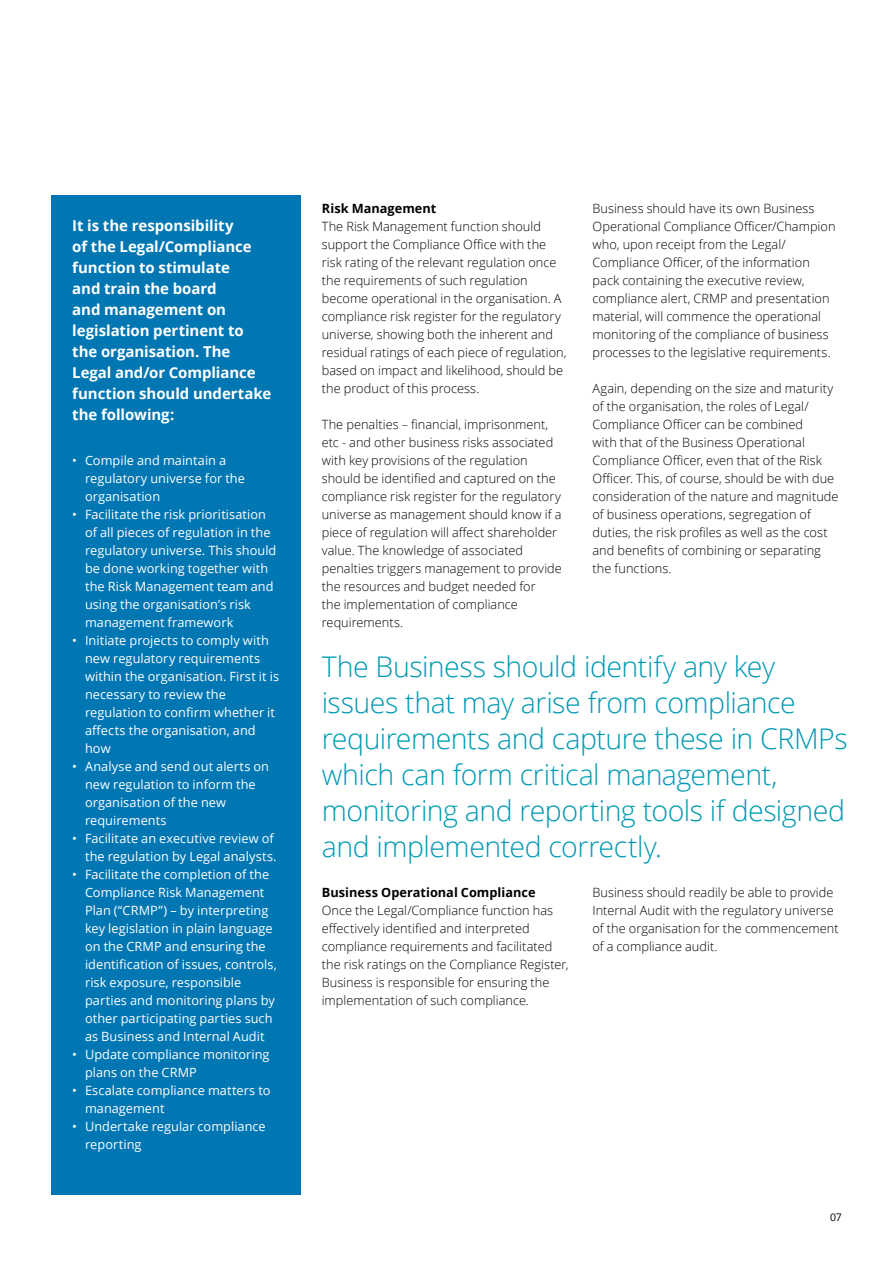
<style>
.page{position:relative;width:893px;height:1263px;background:#fff}
.page>*{position:absolute;margin:0;border:0;box-sizing:border-box;transform-origin:0 0}
.t1{font:300 28.5px/36px "Open Sans";letter-spacing:-.015em;color:#0099b3}
.t2{font:700 15px/21px "Open Sans";letter-spacing:-.005em;color:#fff}
.t3{font:300 12.75px/18px "Open Sans";letter-spacing:.005em;color:#000}
.t4{font:12.75px/18px "Open Sans";letter-spacing:.005em;color:#fff}
.t5{font:700 12.75px "Open Sans";color:#000}
.t6{font:10.5px "Open Sans";color:#000}
</style>
<div class="page">
<div style="left:51px;top:195px;width:249px;height:999px;background:#0076b3"></div>
<p class="t2" style="left:72px;top:215px;width:201px">It is the responsibility<br>of the Legal/Compliance function to stimulate<br>and train the board<br>and management on legislation pertinent to the organisation. The<br>Legal and/or Compliance function should undertake the following:</p>
<p class="t4" style="left:85px;top:451px;width:161px;text-indent:-13px">• Compile and maintain a regulatory universe for the organisation</p>
<p class="t4" style="left:85px;top:505px;width:193px;text-indent:-13px">• Facilitate the risk prioritisation of all pieces of regulation in the regulatory universe. This should be done working together with the Risk Management team and using the organisation’s risk management framework</p>
<p class="t4" style="left:85px;top:631px;width:196px;text-indent:-13px">• Initiate projects to comply with new regulatory requirements within the organisation. First it is necessary to review the regulation to confirm whether it affects the organisation, and how</p>
<p class="t4" style="left:85px;top:757px;width:186px;text-indent:-13px">• Analyse and send out alerts on new regulation to inform the organisation of the new requirements</p>
<p class="t4" style="left:72px;top:829px;width:206px;text-align:right">• Facilitate an executive review of the regulation by Legal analysts.</p>
<p class="t4" style="left:85px;top:865px;width:193px;text-indent:-13px">• Facilitate the completion of the<br>Compliance Risk Management<br>Plan (“CRMP”) – by interpreting key legislation in plain language on the CRMP and ensuring the identification of issues, controls, risk exposure, responsible parties and monitoring plans by other participating parties such as Business and Internal Audit</p>
<p class="t4" style="left:85px;top:1045px;width:186px;text-indent:-13px">• Update compliance monitoring plans on the CRMP</p>
<p class="t4" style="left:85px;top:1081px;width:187px;text-indent:-13px">• Escalate compliance matters to management</p>
<p class="t4" style="left:85px;top:1117px;width:182px;text-indent:-13px">• Undertake regular compliance reporting</p>
<p class="t5" style="left:322px;top:199px;width:116px">Risk Management</p>
<p class="t3" style="left:322px;top:217px;width:246px">The Risk Management function should support the Compliance Office with the risk rating of the relevant regulation once the requirements of such regulation become operational in the organisation. A compliance risk register for the regulatory universe, showing both the inherent and residual ratings of each piece of regulation, based on impact and likelihood, should be the product of this process.</p>
<p class="t3" style="left:322px;top:415px;width:242px">The penalties – financial, imprisonment, etc - and other business risks associated with key provisions of the regulation should be identified and captured on the compliance risk register for the regulatory universe as management should know if a piece of regulation will affect shareholder value. The knowledge of associated penalties triggers management to provide the resources and budget needed for<br>the implementation of compliance requirements.</p>
<p class="t3" style="left:592px;top:199px;width:245px">Business should have its own Business Operational Compliance Officer/Champion who, upon receipt from the Legal/ Compliance Officer, of the information pack containing the executive review, compliance alert, CRMP and presentation material, will commence the operational monitoring of the compliance of business processes to the legislative requirements.</p>
<p class="t3" style="left:592px;top:379px;width:248px">Again, depending on the size and maturity of the organisation, the roles of Legal/ Compliance Officer can be combined<br>with that of the Business Operational Compliance Officer, even that of the Risk Officer. This, of course, should be with due consideration of the nature and magnitude of business operations, segregation of duties, the risk profiles as well as the cost and benefits of combining or separating the functions.</p>
<h1 class="t1" style="left:322px;top:648px;width:527px">The Business should identify any key issues that may arise from compliance requirements and capture these in CRMPs which can form critical management, monitoring and reporting tools if designed and implemented correctly.</h1>
<p class="t5" style="left:322px;top:883px;width:215px">Business Operational Compliance</p>
<p class="t3" style="left:322px;top:901px;width:248px">Once the Legal/Compliance function has effectively identified and interpreted compliance requirements and facilitated the risk ratings on the Compliance Register, Business is responsible for ensuring the implementation of such compliance.</p>
<p class="t3" style="left:592px;top:883px;width:248px">Business should readily be able to provide Internal Audit with the regulatory universe of the organisation for the commencement of a compliance audit.</p>
<p class="t6" style="left:830px;top:1210px;width:13px">07</p>
</div>
